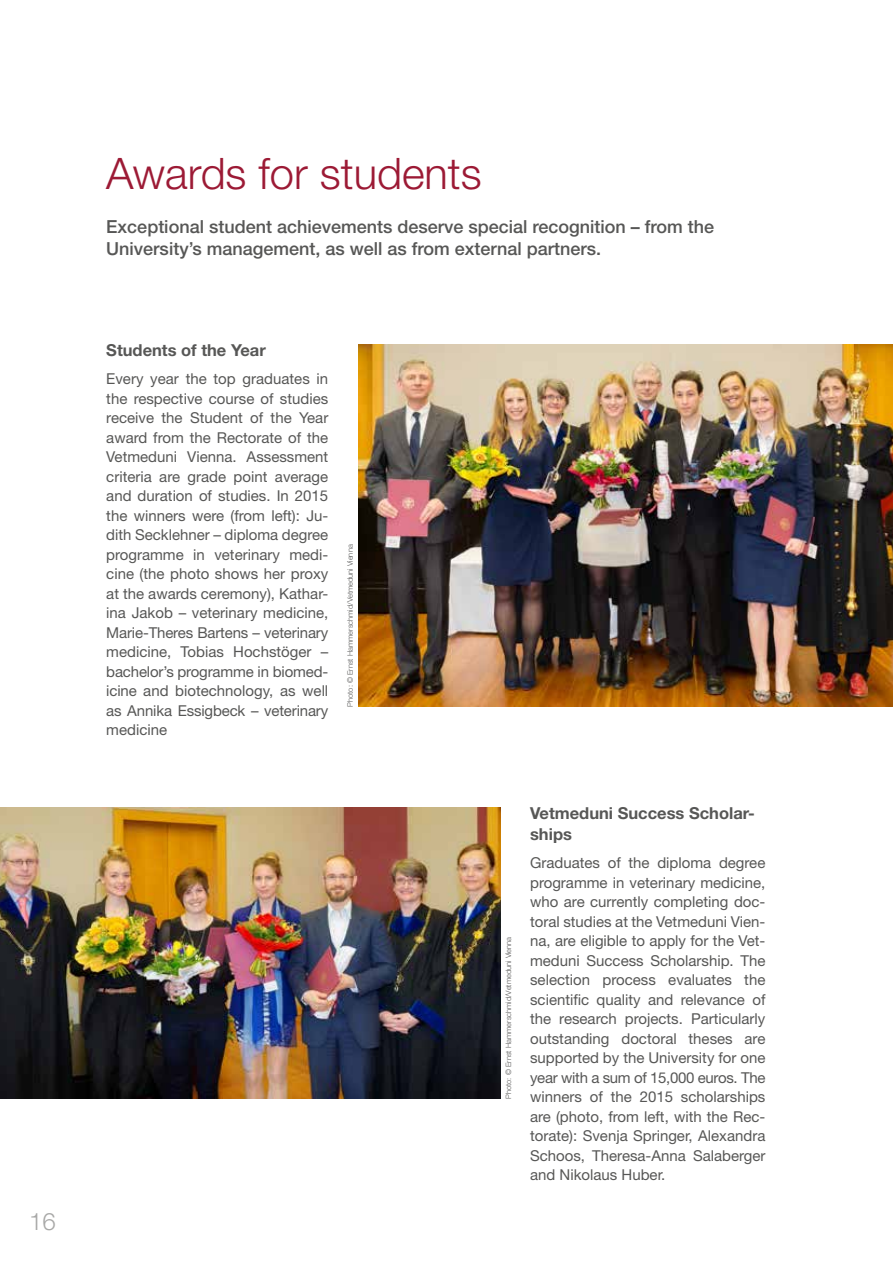
<style>
.page{position:relative;width:893px;height:1263px;background:#fff}
.page>*{position:absolute;margin:0;border:0;box-sizing:border-box;transform-origin:0 0}
.t1{font:300 43.5px "Helvetica Neue LT Std";color:#9c1a35}
.t2{font:300 24px "Helvetica Neue LT Std";color:#a8a8a7}
.t3{font:500 18px/22.5px "Helvetica Neue LT Std";color:#575756}
.t4{font:700 16.5px/21px "Helvetica Neue LT Std";color:#575756}
.t5{font:15px/19.5px "Helvetica Neue LT Std";color:#575756;text-align:justify}
.t6{font:300 7.5px "Helvetica Neue LT Std";color:#575756}
</style>
<div class="page">
<img style="left:0;top:807px;width:500px;height:292px">
<img style="left:358px;top:345px;width:535px;height:362px">
<h2 class="t2" style="left:29px;top:1207px;width:28px">16</h2>
<h1 class="t1" style="left:106px;top:147px;width:377px">Awards for students</h1>
<p class="t3" style="left:106px;top:215px;width:609px">Exceptional student achievements deserve special recognition – from the<br>University’s management, as well as from external partners.</p>
<p class="t4" style="left:106px;top:340px;width:161px">Students of the Year</p>
<p class="t5" style="left:106px;top:369px;width:224px">Every year the top graduates in the respective course of studies receive the Student of the Year award from the Rectorate of the Vetmeduni Vienna. Assessment criteria are grade point average and duration of studies. In 2015 the winners were (from left): Ju&shy;dith Secklehner – diploma degree programme in veterinary medi&shy;cine (the photo shows her proxy at the awards ceremony), Kathar&shy;ina Jakob – veterinary medicine, Marie-Theres Bartens – veterinary medicine, Tobias Hochstöger – bachelor’s programme in biomed&shy;icine and biotechnology, as well as Annika Essigbeck – veterinary medicine</p>
<p class="t6" style="left:345px;top:707px;width:164px;rotate:-90deg">Photo: © Ernst Hammerschmid/Vetmeduni Vienna</p>
<p class="t6" style="left:504px;top:1099px;width:164px;rotate:-90deg">Photo: © Ernst Hammerschmid/Vetmeduni Vienna</p>
<p class="t4" style="left:530px;top:802px;width:226px">Vetmeduni Success Scholar&shy;ships</p>
<p class="t5" style="left:530px;top:853px;width:237px">Graduates of the diploma degree programme in veterinary medicine, who are currently completing doc&shy;toral studies at the Vetmeduni Vien&shy;na, are eligible to apply for the Vet&shy;meduni Success Scholarship. The selection process evaluates the scientific quality and relevance of the research projects. Particularly outstanding doctoral theses are supported by the University for one year with a sum of 15,000 euros. The winners of the 2015 scholarships are (photo, from left, with the Rec&shy;torate): Svenja Springer, Alexandra Schoos, Theresa-Anna Salaberger and Nikolaus Huber.</p>
</div>
